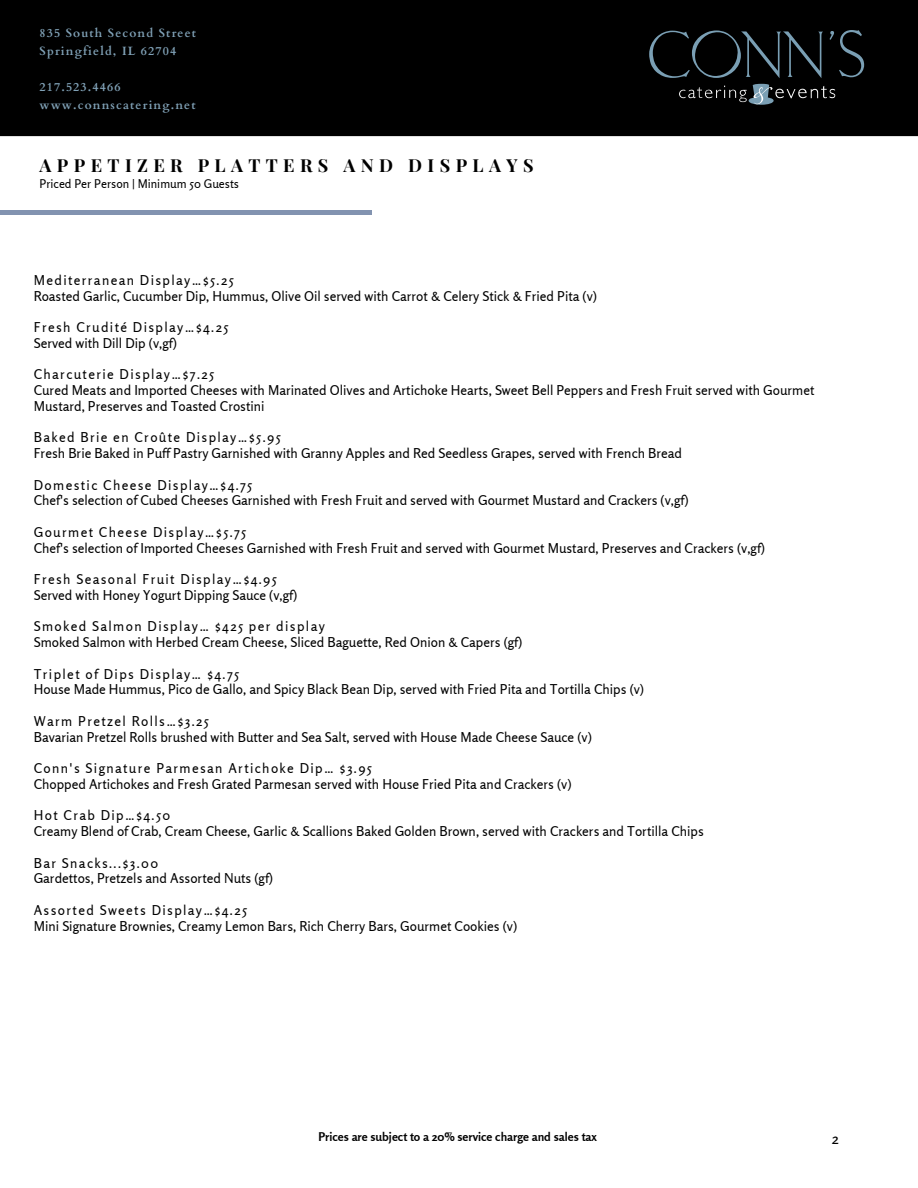
<style>
.page{position:relative;width:918px;height:1188px;background:#fff}
.page>*{position:absolute;margin:0;border:0;box-sizing:border-box;transform-origin:0 0}
.t1{font:700 18px "Playfair Display";letter-spacing:.3em;color:#000}
.t2{font:15px "Rosario";color:#000}
.t3{font:13.5px/15.8px "Rosario";color:#000}
.t4{font:13.5px "Rosario";letter-spacing:.1em;color:#000}
.t5{font:700 12px "Cardo";letter-spacing:.095em;color:#80a1b6}
.t6{font:700 12px "Rosario";color:#000}
.t7{font:12px "Rosario";color:#000}
</style>
<div class="page">
<div style="left:0;top:0;width:918px;height:136px;background:#000"></div>
<svg style="left:649px;top:30px;width:174px;height:48px;background:#11171a"></svg>
<svg style="left:829px;top:30px;width:35px;height:47px;background:#13191c"></svg>
<svg style="left:679px;top:84px;width:156px;height:21px;background:#24282a"></svg>
<hr style="left:0;top:211px;width:371px;height:3px;background:#8293b0">
<p class="t5" style="left:40px;top:26px;width:158px">835 South Second Street</p>
<p class="t5" style="left:40px;top:44px;width:138px">Springfield, IL 62704</p>
<p class="t5" style="left:40px;top:80px;width:82px">217.523.4466</p>
<p class="t5" style="left:40px;top:98px;width:158px">www.connscatering.net</p>
<p class="t1" style="left:40px;top:153px;width:496px">APPETIZER PLATTERS AND DISPLAYS</p>
<p class="t7" style="left:40px;top:176px;width:201px">Priced Per Person | Minimum 50 Guests</p>
<p class="t4" style="left:34px;top:272px;width:202px">Mediterranean Display…$5.25</p>
<p class="t3" style="left:34px;top:288px;width:565px">Roasted Garlic, Cucumber Dip, Hummus, Olive Oil served with Carrot &amp; Celery Stick &amp; Fried Pita (v)</p>
<p class="t4" style="left:34px;top:319px;width:196px">Fresh Crudité Display…$4.25</p>
<p class="t3" style="left:34px;top:335px;width:145px">Served with Dill Dip (v,gf)</p>
<p class="t4" style="left:34px;top:366px;width:182px">Charcuterie Display…$7.25</p>
<p class="t3" style="left:34px;top:382px;width:782px">Cured Meats and Imported Cheeses with Marinated Olives and Artichoke Hearts, Sweet Bell Peppers and Fresh Fruit served with Gourmet<br>Mustard, Preserves and Toasted Crostini</p>
<p class="t4" style="left:34px;top:429px;width:249px">Baked Brie en Croûte Display…$5.95</p>
<p class="t3" style="left:34px;top:445px;width:650px">Fresh Brie Baked in Puff Pastry Garnished with Granny Apples and Red Seedless Grapes, served with French Bread</p>
<p class="t4" style="left:34px;top:476px;width:220px">Domestic Cheese Display…$4.75</p>
<p class="t3" style="left:34px;top:492px;width:656px">Chef's selection of Cubed Cheeses Garnished with Fresh Fruit and served with Gourmet Mustard and Crackers (v,gf)</p>
<p class="t4" style="left:34px;top:524px;width:214px">Gourmet Cheese Display…$5.75</p>
<p class="t3" style="left:34px;top:540px;width:733px">Chef's selection of Imported Cheeses Garnished with Fresh Fruit and served with Gourmet Mustard, Preserves and Crackers (v,gf)</p>
<p class="t4" style="left:34px;top:571px;width:245px">Fresh Seasonal Fruit Display…$4.95</p>
<p class="t3" style="left:34px;top:587px;width:265px">Served with Honey Yogurt Dipping Sauce (v,gf)</p>
<p class="t4" style="left:34px;top:618px;width:293px">Smoked Salmon Display… $425 per display</p>
<p class="t3" style="left:34px;top:634px;width:490px">Smoked Salmon with Herbed Cream Cheese, Sliced Baguette, Red Onion &amp; Capers (gf)</p>
<p class="t4" style="left:34px;top:665px;width:207px">Triplet of Dips Display… $4.75</p>
<p class="t3" style="left:34px;top:681px;width:612px">House Made Hummus, Pico de Gallo, and Spicy Black Bean Dip, served with Fried Pita and Tortilla Chips (v)</p>
<p class="t4" style="left:34px;top:713px;width:177px">Warm Pretzel Rolls…$3.25</p>
<p class="t3" style="left:34px;top:729px;width:560px">Bavarian Pretzel Rolls brushed with Butter and Sea Salt, served with House Made Cheese Sauce (v)</p>
<p class="t4" style="left:34px;top:760px;width:340px">Conn's Signature Parmesan Artichoke Dip… $3.95</p>
<p class="t3" style="left:34px;top:776px;width:539px">Chopped Artichokes and Fresh Grated Parmesan served with House Fried Pita and Crackers (v)</p>
<p class="t4" style="left:34px;top:807px;width:138px">Hot Crab Dip…$4.50</p>
<p class="t3" style="left:34px;top:823px;width:672px">Creamy Blend of Crab, Cream Cheese, Garlic &amp; Scallions Baked Golden Brown, served with Crackers and Tortilla Chips</p>
<p class="t4" style="left:34px;top:854px;width:126px">Bar Snacks...$3.00</p>
<p class="t3" style="left:34px;top:870px;width:241px">Gardettos, Pretzels and Assorted Nuts (gf)</p>
<p class="t4" style="left:34px;top:902px;width:215px">Assorted Sweets Display…$4.25</p>
<p class="t3" style="left:34px;top:918px;width:485px">Mini Signature Brownies, Creamy Lemon Bars, Rich Cherry Bars, Gourmet Cookies (v)</p>
<p class="t6" style="left:318px;top:1130px;width:280px">Prices are subject to a 20% service charge and sales tax</p>
<p class="t2" style="left:832px;top:1129px;width:9px">2</p>
</div>
